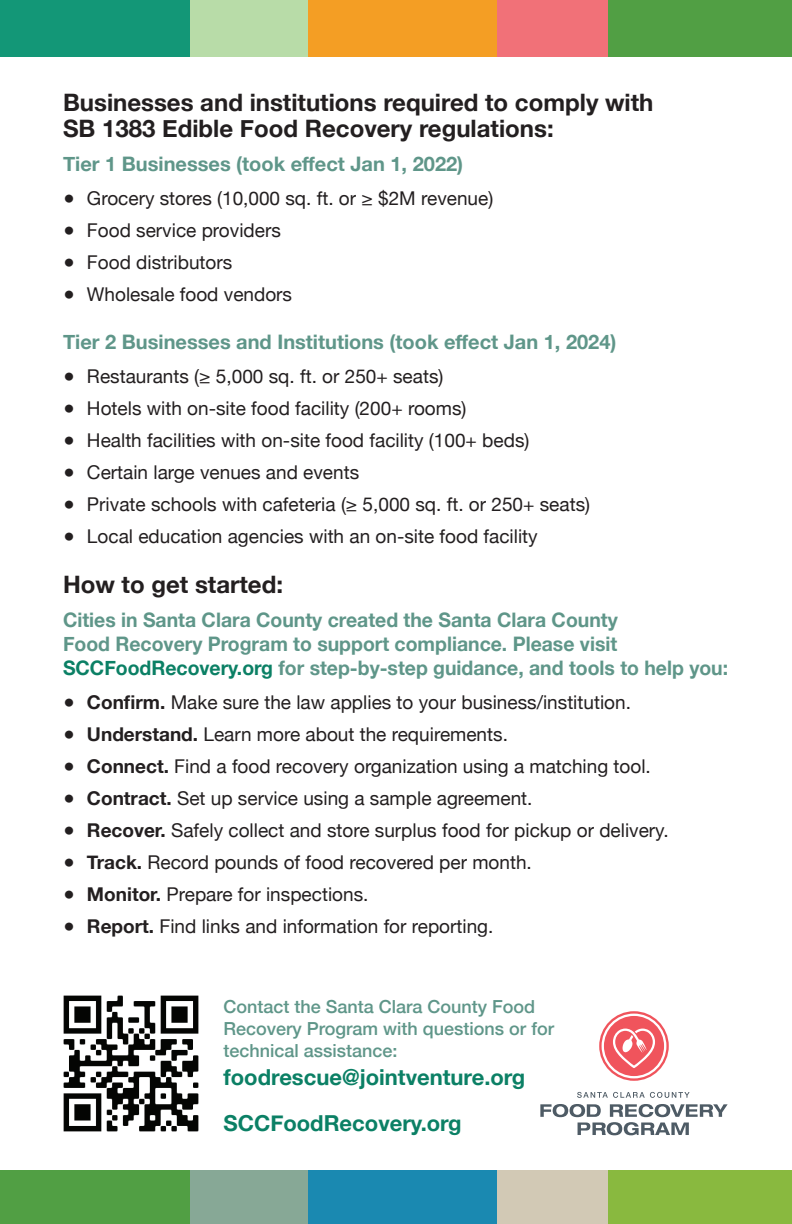
<style>
.page{position:relative;width:792px;height:1224px;background:#fff}
.page>*{position:absolute;margin:0;border:0;box-sizing:border-box;transform-origin:0 0}
.t1{font:700 24px/26px "Helvetica Neue";color:#231f20}
.t2{font:700 22px "Helvetica Neue";color:#0b8065}
.t3{font:700 20px/24px "Helvetica Neue";color:#5f9689}
.t4{font:19px "Helvetica Neue";color:#231f20}
.t5{font:500 18px/22px "Helvetica Neue";color:#5f9689}
.s1{color:#0b8065}
.s2{font-weight:700}
</style>
<div class="page">
<div style="left:0;top:0;width:191px;height:56px;background:#139777"></div>
<div style="left:607px;top:0;width:185px;height:56px;background:#519f44"></div>
<div style="left:191px;top:0;width:117px;height:56px;background:#b8dca8"></div>
<div style="left:308px;top:0;width:189px;height:56px;background:#f49e24"></div>
<div style="left:497px;top:0;width:111px;height:56px;background:#f17178"></div>
<div style="left:0;top:1171px;width:191px;height:53px;background:#519f44"></div>
<div style="left:607px;top:1171px;width:185px;height:53px;background:#89b93f"></div>
<div style="left:191px;top:1171px;width:117px;height:53px;background:#87a896"></div>
<div style="left:308px;top:1171px;width:189px;height:53px;background:#1a89b1"></div>
<div style="left:497px;top:1171px;width:111px;height:53px;background:#d2c9b5"></div>
<svg style="left:577px;top:1092px;width:113px;height:6px"></svg>
<svg style="left:540px;top:1104px;width:188px;height:31px"></svg>
<svg style="left:599px;top:1011px;width:70px;height:70px"></svg>
<img style="left:63px;top:995px;width:136px;height:136px">
<p class="t1" style="left:63px;top:90px;width:592px">Businesses and institutions required to comply with<br>SB 1383 Edible Food Recovery regulations:</p>
<p class="t3" style="left:63px;top:152px;width:402px">Tier 1 Businesses (took effect Jan 1, 2022)</p>
<p class="t4" style="left:63px;top:184px;width:432px">● Grocery stores (10,000 sq. ft. or ≥ $2M revenue)</p>
<p class="t4" style="left:63px;top:216px;width:219px">● Food service providers</p>
<p class="t4" style="left:63px;top:248px;width:171px">● Food distributors</p>
<p class="t4" style="left:63px;top:280px;width:231px">● Wholesale food vendors</p>
<p class="t3" style="left:63px;top:330px;width:555px">Tier 2 Businesses and Institutions (took effect Jan 1, 2024)</p>
<p class="t4" style="left:63px;top:362px;width:382px">● Restaurants (≥ 5,000 sq. ft. or 250+ seats)</p>
<p class="t4" style="left:63px;top:394px;width:405px">● Hotels with on-site food facility (200+ rooms)</p>
<p class="t4" style="left:63px;top:426px;width:468px">● Health facilities with on-site food facility (100+ beds)</p>
<p class="t4" style="left:63px;top:458px;width:298px">● Certain large venues and events</p>
<p class="t4" style="left:63px;top:490px;width:529px">● Private schools with cafeteria (≥ 5,000 sq. ft. or 250+ seats)</p>
<p class="t4" style="left:63px;top:522px;width:476px">● Local education agencies with an on-site food facility</p>
<p class="t1" style="left:63px;top:572px;width:222px">How to get started:</p>
<p class="t3" style="left:63px;top:608px;width:667px">Cities in Santa Clara County created the Santa Clara County<br>Food Recovery Program to support compliance. Please visit<br><span class="s1">SCCFoodRecovery.org</span> for step-by-step guidance, and tools to help you:</p>
<p class="t4" style="left:63px;top:688px;width:570px">● <span class="s2">Confirm.</span> Make sure the law applies to your business/institution.</p>
<p class="t4" style="left:63px;top:720px;width:446px">● <span class="s2">Understand.</span> Learn more about the requirements.</p>
<p class="t4" style="left:63px;top:752px;width:589px">● <span class="s2">Connect.</span> Find a food recovery organization using a matching tool.</p>
<p class="t4" style="left:63px;top:784px;width:471px">● <span class="s2">Contract.</span> Set up service using a sample agreement.</p>
<p class="t4" style="left:63px;top:816px;width:607px">● <span class="s2">Recover.</span> Safely collect and store surplus food for pickup or delivery.</p>
<p class="t4" style="left:63px;top:848px;width:470px">● <span class="s2">Track.</span> Record pounds of food recovered per month.</p>
<p class="t4" style="left:63px;top:880px;width:307px">● <span class="s2">Monitor.</span> Prepare for inspections.</p>
<p class="t4" style="left:63px;top:912px;width:432px">● <span class="s2">Report.</span> Find links and information for reporting.</p>
<p class="t5" style="left:224px;top:994px;width:332px">Contact the Santa Clara County Food<br>Recovery Program with questions or for technical assistance:</p>
<p class="t2" style="left:224px;top:1060px;width:303px">foodrescue@jointventure.org</p>
<p class="t2" style="left:224px;top:1106px;width:240px">SCCFoodRecovery.org</p>
</div>
